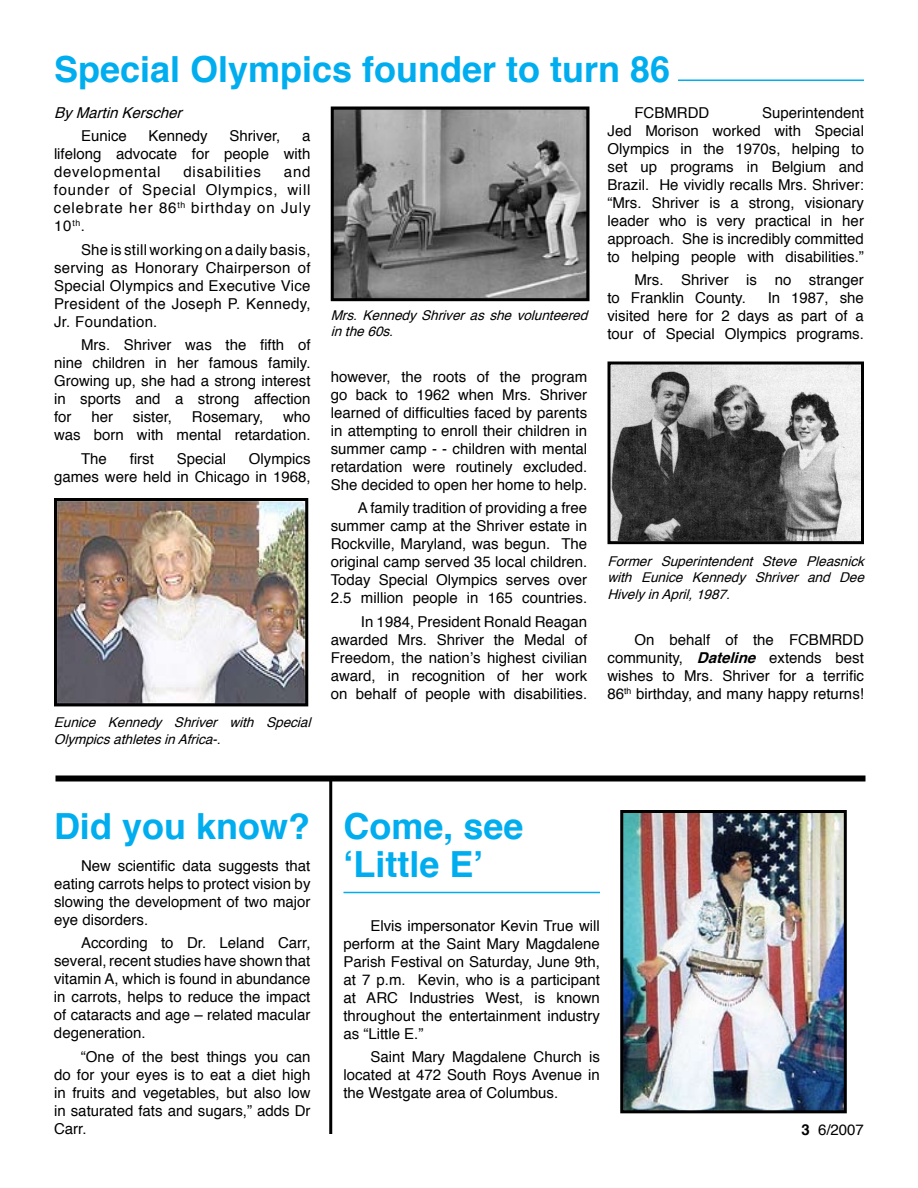
<style>
.page{position:relative;width:918px;height:1188px;background:#fff}
.page>*{position:absolute;margin:0;border:0;box-sizing:border-box;transform-origin:0 0}
.t1{font:700 36px/37.5px "Helvetica";color:#00adef}
.t2{font:15px/18px "Helvetica";color:#000;text-align:justify}
.t3{font:italic 15px "Helvetica";color:#000}
.t4{font:15px "Helvetica";letter-spacing:.05em;color:#000}
.t5{font:italic 13.5px/16.2px "Helvetica";color:#000}
.s1{font-weight:700;font-style:italic}
.s2{font-weight:700}
</style>
<div class="page">
<hr style="left:678px;top:80px;width:186px;height:1px;background:#00adef">
<div style="left:56px;top:776px;width:810px;height:6px;background:#000"></div>
<img style="left:58px;top:502px;width:246px;height:200px">
<div style="left:54px;top:498px;width:254px;height:208px;border:3px solid #000"></div>
<img style="left:335px;top:110px;width:251px;height:187px">
<div style="left:331px;top:106px;width:259px;height:195px;border:3px solid #000"></div>
<img style="left:624px;top:814px;width:219px;height:295px">
<div style="left:620px;top:810px;width:227px;height:303px;border:3px solid #000"></div>
<img style="left:612px;top:366px;width:248px;height:174px">
<div style="left:608px;top:362px;width:256px;height:182px;border:3px solid #000"></div>
<hr style="left:344px;top:892px;width:256px;height:1px;background:#00adef">
<hr style="left:329px;top:777px;width:3px;height:357px;background:#000">
<h1 class="t1" style="left:54px;top:48px;width:618px">Special Olympics founder to turn 86</h1>
<p class="t3" style="left:54px;top:100px;width:136px">By Martin Kerscher</p>
<p class="t2" style="left:81px;top:127px;width:47px">Eunice</p>
<p class="t2" style="left:149px;top:127px;width:61px">Kennedy</p>
<p class="t2" style="left:230px;top:127px;width:52px">Shriver,</p>
<p class="t2" style="left:54px;top:127px;width:258px;text-indent:248px">a lifelong advocate for people with developmental</p>
<p class="t2" style="left:54px;top:163px;width:258px;text-indent:230px">and founder of Special Olympics, will celebrate her 86<sup>th</sup> birthday on July 10<sup>th</sup>.</p>
<p class="t2" style="left:54px;top:240px;width:258px;text-indent:27px">She is still working on a daily basis, serving as Honorary Chairperson of Special Olympics and Executive Vice President of the Joseph P. Kennedy, Jr. Foundation.</p>
<p class="t2" style="left:54px;top:336px;width:258px;text-indent:27px">Mrs. Shriver was the fifth of nine children in her famous family.<br>Growing up, she had a strong interest in sports and a strong affection for</p>
<p class="t4" style="left:184px;top:159px;width:79px">disabilities</p>
<p class="t2" style="left:54px;top:408px;width:258px;text-align:right">who<br>was born with mental retardation.</p>
<p class="t2" style="left:81px;top:449px;width:27px">The</p>
<p class="t2" style="left:130px;top:449px;width:26px">first</p>
<p class="t2" style="left:177px;top:449px;width:51px">Special</p>
<p class="t2" style="left:91px;top:408px;width:23px">her</p>
<p class="t2" style="left:133px;top:408px;width:41px">sister,</p>
<p class="t2" style="left:192px;top:408px;width:73px">Rosemary,</p>
<p class="t2" style="left:54px;top:449px;width:258px;text-align:right">Olympics<br>games were held in Chicago in 1968,</p>
<p class="t5" style="left:54px;top:714px;width:264px">Eunice Kennedy Shriver with Special<br>Olympics athletes in Africa-.</p>
<p class="t5" style="left:331px;top:307px;width:264px">Mrs. Kennedy Shriver as she volunteered in the 60s.</p>
<p class="t2" style="left:331px;top:367px;width:258px">however, the roots of the program go back to 1962 when Mrs. Shriver learned of difficulties faced by parents in attempting to enroll their children in summer camp - - children with mental retardation were routinely excluded.<br>She decided to open her home to help.</p>
<p class="t2" style="left:331px;top:499px;width:258px;text-indent:27px">A family tradition of providing a free summer camp at the Shriver estate in Rockville, Maryland, was begun. The original camp served 35 local children.<br>Today Special Olympics serves over 2.5 million people in 165 countries.</p>
<p class="t2" style="left:331px;top:612px;width:258px;text-indent:30px">In 1984, President Ronald Reagan awarded Mrs. Shriver the Medal of Freedom, the nation’s highest civilian award, in recognition of her work on behalf of people with disabilities.</p>
<p class="t2" style="left:607px;top:103px;width:258px;text-indent:155px">Superintendent Jed Morison worked with Special Olympics in the 1970s, helping to set up programs in Belgium and Brazil. He vividly recalls Mrs. Shriver: “Mrs. Shriver is a strong, visionary leader who is very practical in her approach. She is incredibly committed to helping people with disabilities.”</p>
<p class="t2" style="left:607px;top:271px;width:258px;text-indent:27px">Mrs. Shriver is no stranger to Franklin County.</p>
<p class="t2" style="left:634px;top:103px;width:76px">FCBMRDD</p>
<p class="t2" style="left:607px;top:289px;width:258px;text-indent:160px">In 1987, she visited here for 2 days as part of a tour of Special Olympics programs.</p>
<p class="t5" style="left:607px;top:553px;width:264px;text-align:justify">Former Superintendent Steve Pleasnick with Eunice Kennedy Shriver and Dee Hively in April, 1987.</p>
<p class="t2" style="left:608px;top:630px;width:258px;text-indent:27px">On behalf of the FCBMRDD community, <span class="s1">Dateline</span> extends best wishes to Mrs. Shriver for a terrific 86<sup>th</sup> birthday, and many happy returns!</p>
<h1 class="t1" style="left:54px;top:806px;width:258px">Did you know?</h1>
<p class="t2" style="left:54px;top:856px;width:258px;text-indent:27px">New scientific data suggests that eating carrots helps to protect vision by slowing the development of two major eye disorders.</p>
<p class="t2" style="left:54px;top:934px;width:258px;text-indent:27px">According to Dr. Leland Carr, several, recent studies have shown that vitamin A, which is found in abundance in carrots, helps to reduce the impact of cataracts and age – related macular degeneration.</p>
<p class="t2" style="left:54px;top:1047px;width:258px;text-indent:27px">“One of the best things you can do for your eyes is to eat a diet high in fruits and vegetables, but also low in saturated fats and sugars,” adds Dr Carr.</p>
<h1 class="t1" style="left:344px;top:806px;width:182px">Come, see ‘Little E’</h1>
<p class="t2" style="left:343px;top:916px;width:258px;text-indent:27px">Elvis impersonator Kevin True will perform at the Saint Mary Magdalene Parish Festival on Saturday, June 9th, at 7 p.m. Kevin, who is a participant at ARC Industries West, is known throughout the entertainment industry as “Little E.”</p>
<p class="t2" style="left:343px;top:1048px;width:258px;text-indent:27px">Saint Mary Magdalene Church is located at 472 South Roys Avenue in the Westgate area of Columbus.</p>
<p class="t2" style="left:801px;top:1121px;width:64px"><span class="s2">3</span> 6/2007</p>
</div>
